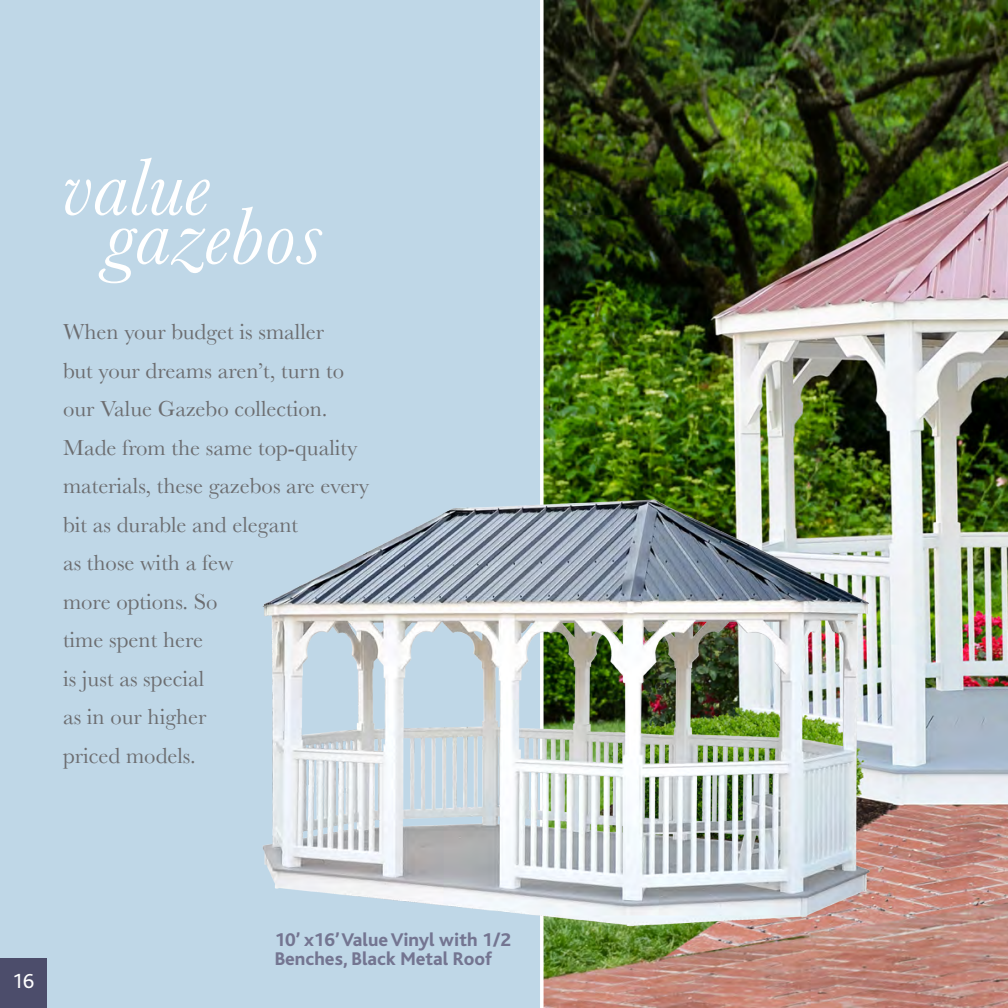
<style>
.page{position:relative;width:1008px;height:1008px;background:#fff}
.page>*{position:absolute;margin:0;border:0;box-sizing:border-box;transform-origin:0 0}
.t1{font:italic 84.35px "Baskerville";color:#fff}
.t2{font:22.75px/38.5px "Baskerville";color:#6c6d70}
.t3{font:21.35px "Bliss";color:#fff}
.t4{font:800 19.25px/19.2px "Bliss";color:#747591}
</style>
<div class="page">
<div style="left:0;top:0;width:639px;height:1008px;background:#bfd7e7"></div>
<img style="left:544px;top:0;width:464px;height:1008px">
<svg style="left:540px;top:0;width:4px;height:1008px;background:#e7eae3"></svg>
<img style="left:262px;top:486px;width:610px;height:450px">
<div style="left:0;top:959px;width:47px;height:49px;background:#4c4d6b"></div>
<p class="t1" style="left:63px;top:137px;width:148px">value</p>
<p class="t1" style="left:105px;top:186px;width:219px">gazebos</p>
<p class="t2" style="left:63px;top:312px;width:308px">When your budget is smaller<br>but your dreams aren’t, turn to our Value Gazebo collection.<br>Made from the same top-quality materials, these gazebos are every bit as durable and elegant<br>as those with a few<br>more options. So<br>time spent here<br>is just as special<br>as in our higher<br>priced models.</p>
<p class="t3" style="left:12px;top:969px;width:24px">16</p>
<p class="t4" style="left:275px;top:931px;width:238px">10’ x16’ Value Vinyl with 1/2<br>Benches, Black Metal Roof</p>
</div>
